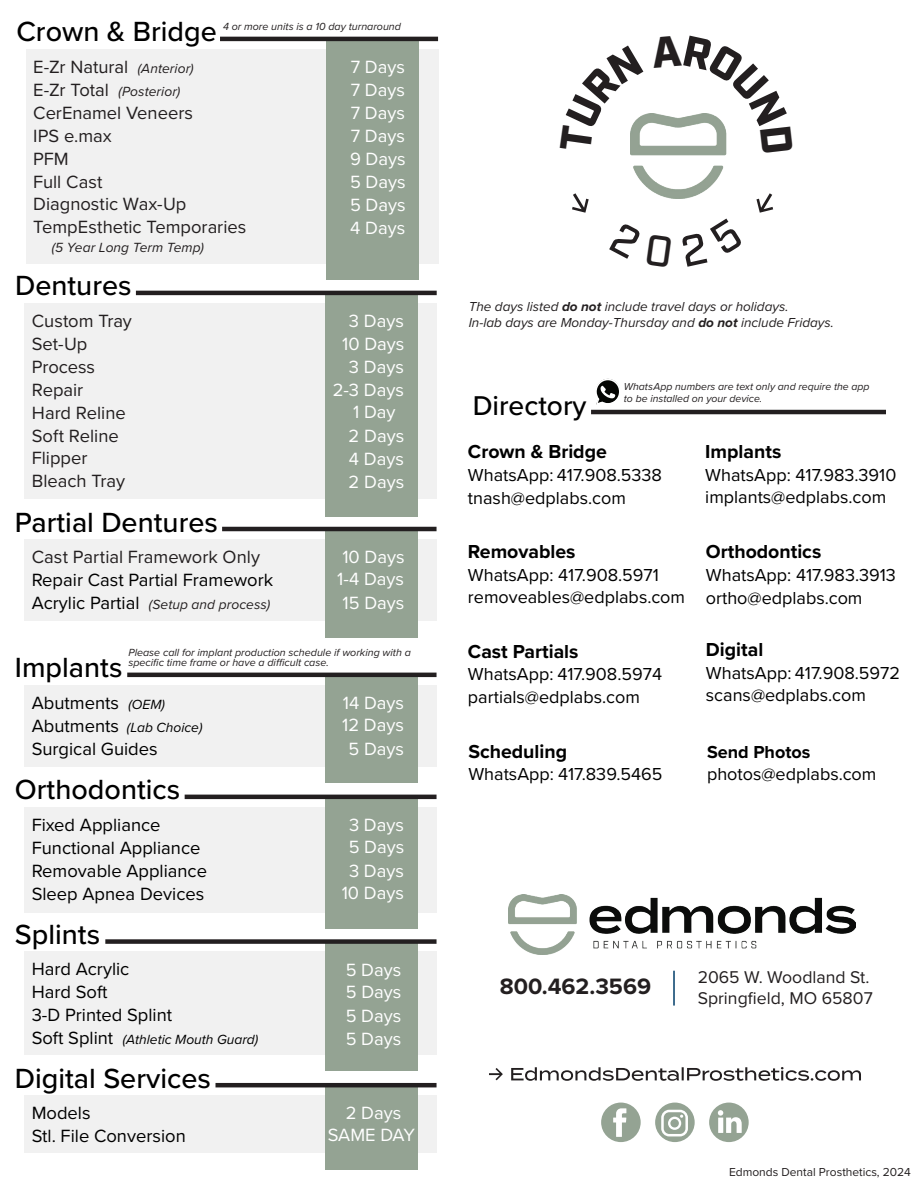
<style>
.page{position:relative;width:918px;height:1188px;background:#fff}
.page>*{position:absolute;margin:0;border:0;box-sizing:border-box;transform-origin:0 0}
.t1{font:500 28.8px "Proxima Nova";color:#000}
.t2{font:500 28.2px "Proxima Nova";color:#000}
.t3{font:700 23.1px "Proxima Nova";color:#231f20}
.t4{font:700 19.5px "Proxima Nova";color:#000}
.t5{font:18.3px/23px "Proxima Nova";color:#231f20}
.t6{font:18.3px/23px "Proxima Nova";color:#000}
.t7{font:18.3px/23px "Proxima Nova";color:#fff;text-align:justify}
.t8{font:18px/22.8px "Proxima Nova";color:#000}
.t9{font:700 18px "Proxima Nova";color:#000}
.t10{font:17.7px/21.1px "Proxima Nova";color:#231f20}
.t11{font:italic 13.8px "Proxima Nova";letter-spacing:.005em;color:#231f20}
.t12{font:italic 13.8px "Proxima Nova";color:#000}
.t13{font:italic 13.5px/16.2px "Proxima Nova";color:#231f20}
.t14{font:12px "Proxima Nova";color:#231f20}
.t15{font:italic 10.65px/10.6px "Proxima Nova";color:#231f20}
.t16{font:italic 10.5px/12px "Proxima Nova";color:#231f20}
.s1{font-style:italic;font-size:13.8px}
.s2{font-style:normal;font-size:18.3px}
.s3{font-style:normal;font-size:18.3px;color:#000}
.s4{font-weight:700}
</style>
<div class="page">
<div style="left:601px;top:1103px;width:40px;height:39px;background:#94a393;border-radius:50%"></div>
<svg style="left:613px;top:1108px;width:13px;height:29px"></svg>
<div style="left:655px;top:1103px;width:40px;height:39px;background:#94a393;border-radius:50%"></div>
<div style="left:709px;top:1103px;width:40px;height:39px;background:#94a393;border-radius:50%"></div>
<svg style="left:661px;top:1110px;width:27px;height:26px"></svg>
<svg style="left:718px;top:1110px;width:24px;height:23px"></svg>
<svg style="left:596px;top:379px;width:23px;height:26px"></svg>
<div style="left:26px;top:49px;width:413px;height:214px;background:#f1f1f1"></div>
<div style="left:327px;top:40px;width:92px;height:240px;background:#94a393"></div>
<hr style="left:222px;top:37px;width:214px;height:4px;background:#231f20">
<div style="left:25px;top:303px;width:412px;height:196px;background:#f1f1f1"></div>
<div style="left:25px;top:539px;width:412px;height:81px;background:#f1f1f1"></div>
<div style="left:25px;top:807px;width:412px;height:106px;background:#f1f1f1"></div>
<div style="left:25px;top:952px;width:412px;height:103px;background:#f1f1f1"></div>
<div style="left:25px;top:1095px;width:412px;height:58px;background:#f1f1f1"></div>
<div style="left:25px;top:685px;width:412px;height:81px;background:#f1f1f1"></div>
<div style="left:325px;top:294px;width:93px;height:223px;background:#94a393"></div>
<div style="left:325px;top:530px;width:93px;height:107px;background:#94a393"></div>
<div style="left:325px;top:798px;width:93px;height:131px;background:#94a393"></div>
<div style="left:325px;top:943px;width:93px;height:128px;background:#94a393"></div>
<div style="left:325px;top:1086px;width:93px;height:84px;background:#94a393"></div>
<div style="left:325px;top:676px;width:93px;height:106px;background:#94a393"></div>
<hr style="left:138px;top:291px;width:296px;height:4px;background:#231f20">
<hr style="left:224px;top:527px;width:210px;height:4px;background:#231f20">
<hr style="left:187px;top:795px;width:247px;height:4px;background:#231f20">
<div style="left:108px;top:939px;width:326px;height:5px;background:#231f20"></div>
<hr style="left:218px;top:1083px;width:216px;height:4px;background:#231f20">
<hr style="left:129px;top:673px;width:305px;height:4px;background:#231f20">
<svg style="left:489px;top:1067px;width:372px;height:14px"></svg>
<hr style="left:593px;top:410px;width:291px;height:4px;background:#231f20">
<hr style="left:673px;top:971px;width:2px;height:35px;background:#003d69">
<img style="left:508px;top:894px;width:68px;height:60px">
<img style="left:576px;top:897px;width:280px;height:37px">
<img style="left:593px;top:940px;width:164px;height:9px">
<svg style="left:572px;top:193px;width:17px;height:20px"></svg>
<svg style="left:756px;top:193px;width:17px;height:20px"></svg>
<img style="left:630px;top:113px;width:97px;height:86px">
<svg style="left:630px;top:113px;width:13px;height:39px"></svg>
<svg style="left:651px;top:113px;width:76px;height:40px"></svg>
<h1 class="t1" style="left:16px;top:10px;width:202px">Crown &amp; Bridge</h1>
<p class="t5" style="left:33px;top:54px;width:162px">E-Zr Natural <span class="s1">(Anterior)</span></p>
<p class="t11" style="left:33px;top:81px;width:149px"><span class="s2">E-Zr Total</span> (Posterior)</p>
<p class="t5" style="left:33px;top:100px;width:215px">CerEnamel Veneers<br>IPS e.max<br>PFM<br>Full Cast<br>Diagnostic Wax-Up<br>TempEsthetic Temporaries</p>
<p class="t15" style="left:223px;top:21px;width:180px">4 or more units is a 10 day turnaround</p>
<p class="t7" style="left:350px;top:55px;width:57px">7 Days 7 Days 7 Days 7 Days 9 Days 5 Days 5 Days 4 Days</p>
<p class="t11" style="left:52px;top:237px;width:154px">(5 Year Long Term Temp)</p>
<h1 class="t1" style="left:15px;top:264px;width:118px">Dentures</h1>
<p class="t5" style="left:32px;top:308px;width:102px">Custom Tray<br>Set-Up<br>Process<br>Repair<br>Hard Reline<br>Soft Reline<br>Flipper<br>Bleach Tray</p>
<h1 class="t1" style="left:15px;top:500px;width:204px">Partial Dentures</h1>
<p class="t5" style="left:32px;top:544px;width:230px">Cast Partial Framework Only</p>
<p class="t6" style="left:32px;top:567px;width:243px">Repair Cast Partial Framework</p>
<p class="t11" style="left:32px;top:594px;width:240px"><span class="s3">Acrylic Partial</span> (Setup and process)</p>
<p class="t7" style="left:349px;top:309px;width:57px">3 Days</p>
<p class="t7" style="left:349px;top:355px;width:57px">3 Days</p>
<p class="t7" style="left:342px;top:332px;width:64px">10 Days</p>
<p class="t7" style="left:333px;top:378px;width:73px">2-3 Days</p>
<p class="t7" style="left:353px;top:400px;width:44px">1 Day</p>
<p class="t7" style="left:349px;top:423px;width:57px">2 Days 4 Days 2 Days</p>
<p class="t7" style="left:342px;top:545px;width:64px">10 Days</p>
<p class="t7" style="left:337px;top:567px;width:68px">1-4 Days</p>
<p class="t7" style="left:343px;top:591px;width:63px">15 Days</p>
<p class="t13" style="left:469px;top:298px;width:367px">The days listed <span class="s4">do not</span> include travel days or holidays.<br>In-lab days are Monday-Thursday and <span class="s4">do not</span> include Fridays.</p>
<h2 class="t2" style="left:473px;top:384px;width:115px">Directory</h2>
<p class="t16" style="left:624px;top:380px;width:247px">WhatsApp numbers are text only and require the app to be installed on your device.</p>
<p class="t4" style="left:468px;top:437px;width:140px">Crown &amp; Bridge</p>
<p class="t8" style="left:468px;top:463px;width:196px">WhatsApp: 417.908.5338 tnash@edplabs.com</p>
<p class="t4" style="left:468px;top:537px;width:109px">Removables</p>
<p class="t8" style="left:468px;top:562px;width:219px">WhatsApp: 417.908.5971 removeables@edplabs.com</p>
<p class="t4" style="left:705px;top:437px;width:78px">Implants</p>
<p class="t8" style="left:705px;top:462px;width:193px">WhatsApp: 417.983.3910 implants@edplabs.com</p>
<p class="t4" style="left:706px;top:537px;width:117px">Orthodontics</p>
<p class="t8" style="left:706px;top:563px;width:192px">WhatsApp: 417.983.3913 ortho@edplabs.com</p>
<p class="t15" style="left:128px;top:646px;width:284px">Please call for implant production schedule if working with a specific time frame or have a difficult case.</p>
<p class="t4" style="left:468px;top:637px;width:112px">Cast Partials</p>
<p class="t8" style="left:468px;top:662px;width:196px">WhatsApp: 417.908.5974 partials@edplabs.com</p>
<h1 class="t1" style="left:15px;top:646px;width:109px">Implants</h1>
<p class="t6" style="left:32px;top:690px;width:135px">Abutments <span class="s1">(OEM)</span></p>
<p class="t12" style="left:32px;top:717px;width:172px"><span class="s2">Abutments</span> (Lab Choice)</p>
<p class="t6" style="left:32px;top:736px;width:128px">Surgical Guides</p>
<p class="t7" style="left:343px;top:691px;width:63px">14 Days</p>
<p class="t7" style="left:342px;top:713px;width:63px">12 Days</p>
<p class="t7" style="left:349px;top:737px;width:57px">5 Days</p>
<p class="t4" style="left:468px;top:737px;width:100px">Scheduling</p>
<p class="t8" style="left:468px;top:762px;width:196px">WhatsApp: 417.839.5465</p>
<h1 class="t1" style="left:15px;top:768px;width:167px">Orthodontics</h1>
<p class="t6" style="left:32px;top:812px;width:177px">Fixed Appliance<br>Functional Appliance<br>Removable Appliance<br>Sleep Apnea Devices</p>
<h1 class="t1" style="left:15px;top:913px;width:87px">Splints</h1>
<p class="t6" style="left:32px;top:957px;width:142px">Hard Acrylic<br>Hard Soft<br>3-D Printed Splint</p>
<p class="t12" style="left:32px;top:1029px;width:228px"><span class="s2">Soft Splint</span> (Athletic Mouth Guard)</p>
<h1 class="t1" style="left:15px;top:1057px;width:197px">Digital Services</h1>
<p class="t6" style="left:32px;top:1101px;width:156px">Models<br>Stl. File Conversion</p>
<p class="t7" style="left:349px;top:813px;width:57px">3 Days</p>
<p class="t7" style="left:349px;top:858px;width:57px">3 Days</p>
<p class="t7" style="left:349px;top:835px;width:57px">5 Days</p>
<p class="t7" style="left:342px;top:881px;width:64px">10 Days</p>
<p class="t7" style="left:346px;top:957px;width:57px">5 Days</p>
<p class="t7" style="left:346px;top:1003px;width:57px">5 Days<br>5 Days</p>
<p class="t7" style="left:346px;top:979px;width:57px">5 Days</p>
<p class="t7" style="left:346px;top:1101px;width:57px">2 Days</p>
<p class="t7" style="left:328px;top:1123px;width:89px">SAME DAY</p>
<p class="t3" style="left:500px;top:969px;width:153px">800.462.3569</p>
<p class="t4" style="left:706px;top:635px;width:59px">Digital</p>
<p class="t8" style="left:706px;top:660px;width:196px">WhatsApp: 417.908.5972 scans@edplabs.com</p>
<p class="t9" style="left:707px;top:738px;width:105px">Send Photos</p>
<p class="t8" style="left:707px;top:762px;width:171px">photos@edplabs.com</p>
<p class="t10" style="left:698px;top:965px;width:177px">2065 W. Woodland St.<br>Springfield, MO 65807</p>
<p class="t14" style="left:729px;top:1163px;width:184px">Edmonds Dental Prosthetics, 2024</p>
</div>
